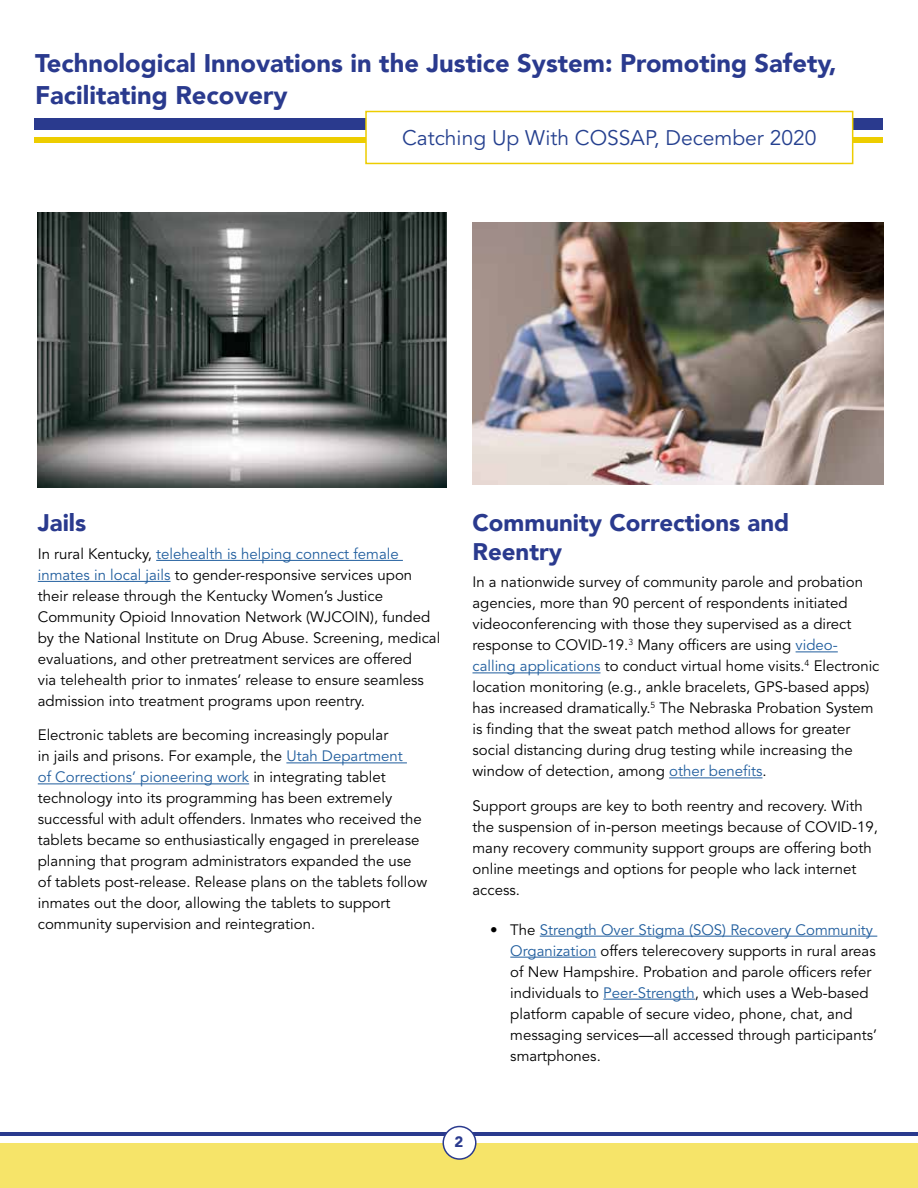
<style>
.page{position:relative;width:918px;height:1188px;background:#fff}
.page>*{position:absolute;margin:0;border:0;box-sizing:border-box;transform-origin:0 0}
.t1{font:900 25.5px/31.5px "Avenir LT";color:#2a3a8e}
.t2{font:900 24px/28.5px "Avenir LT";color:#2a3a8e}
.t3{font:21px "Avenir LT Std";color:#25408f}
.t4{font:15px/21px "Avenir LT Std";color:#000}
.t5{font:900 15px "Avenir LT";color:#2a3a8e}
.s1{color:#215e9e}
</style>
<div class="page">
<div style="left:34px;top:118px;width:849px;height:12px;background:#2a3a8e"></div>
<div style="left:34px;top:138px;width:849px;height:5px;background:#edcd00"></div>
<div style="left:365px;top:111px;width:488px;height:53px;background:#fff;border:2px solid #edcd00"></div>
<div style="left:0;top:1143px;width:916px;height:45px;background:#f6e469"></div>
<hr style="left:0;top:1132px;width:918px;height:4px;background:#2a3a8e">
<hr style="left:914px;top:1143px;width:4px;height:45px;background:#f6e469">
<div style="left:443px;top:1127px;width:33px;height:32px;background:#fff;border-radius:50%"></div>
<div style="left:442px;top:1126px;width:35px;height:34px;border:2px solid #2a3a8e;border-radius:50%"></div>
<hr style="left:156px;top:560px;width:247px;height:1px;background:#215e9e">
<hr style="left:38px;top:581px;width:133px;height:1px;background:#215e9e">
<hr style="left:286px;top:763px;width:121px;height:1px;background:#215e9e">
<hr style="left:38px;top:784px;width:211px;height:1px;background:#215e9e">
<hr style="left:796px;top:652px;width:42px;height:1px;background:#215e9e">
<hr style="left:472px;top:673px;width:129px;height:1px;background:#215e9e">
<hr style="left:669px;top:778px;width:93px;height:1px;background:#215e9e">
<hr style="left:540px;top:936px;width:337px;height:1px;background:#215e9e">
<hr style="left:510px;top:957px;width:86px;height:1px;background:#215e9e">
<hr style="left:603px;top:999px;width:92px;height:1px;background:#215e9e">
<img style="left:38px;top:213px;width:409px;height:275px">
<img style="left:472px;top:222px;width:411px;height:263px">
<h1 class="t1" style="left:35px;top:47px;width:803px">Technological Innovations in the Justice System: Promoting Safety,<br>Facilitating Recovery</h1>
<h3 class="t3" style="left:402px;top:126px;width:416px">Catching Up With COSSAP, December 2020</h3>
<h2 class="t2" style="left:38px;top:508px;width:50px">Jails</h2>
<p class="t4" style="left:38px;top:544px;width:404px">In rural Kentucky, <span class="s1">telehealth is helping connect female inmates in local jails</span> to gender-responsive services upon their release through the Kentucky Women’s Justice Community Opioid Innovation Network (WJCOIN), funded by the National Institute on Drug Abuse. Screening, medical evaluations, and other pretreatment services are offered<br>via telehealth prior to inmates’ release to ensure seamless admission into treatment programs upon reentry.</p>
<p class="t4" style="left:38px;top:725px;width:391px">Electronic tablets are becoming increasingly popular<br>in jails and prisons. For example, the <span class="s1">Utah Department<br>of Corrections’ pioneering work</span> in integrating tablet technology into its programming has been extremely successful with adult offenders. Inmates who received the tablets became so enthusiastically engaged in prerelease planning that program administrators expanded the use of tablets post-release. Release plans on the tablets follow inmates out the door, allowing the tablets to support community supervision and reintegration.</p>
<h2 class="t2" style="left:472px;top:508px;width:318px">Community Corrections and<br>Reentry</h2>
<p class="t4" style="left:472px;top:572px;width:409px">In a nationwide survey of community parole and probation agencies, more than 90 percent of respondents initiated videoconferencing with those they supervised as a direct response to COVID-19.<sup>3</sup> Many officers are using <span class="s1">video&shy;calling applications</span> to conduct virtual home visits.<sup>4</sup> Electronic location monitoring (e.g., ankle bracelets, GPS-based apps) has increased dramatically.<sup>5</sup> The Nebraska Probation System is finding that the sweat patch method allows for greater social distancing during drug testing while increasing the window of detection, among <span class="s1">other benefits</span>.</p>
<p class="t4" style="left:473px;top:796px;width:407px">Support groups are key to both reentry and recovery. With the suspension of in-person meetings because of COVID-19, many recovery community support groups are offering both online meetings and options for people who lack internet access.</p>
<p class="t4" style="left:510px;top:919px;width:368px;text-indent:-20px">• The <span class="s1">Strength Over Stigma (SOS) Recovery Community Organization</span> offers telerecovery supports in rural areas of New Hampshire. Probation and parole officers refer individuals to <span class="s1">Peer-Strength</span>, which uses a Web-based platform capable of secure video, phone, chat, and messaging services—all accessed through participants’ smartphones.</p>
<p class="t5" style="left:455px;top:1133px;width:10px">2</p>
</div>
